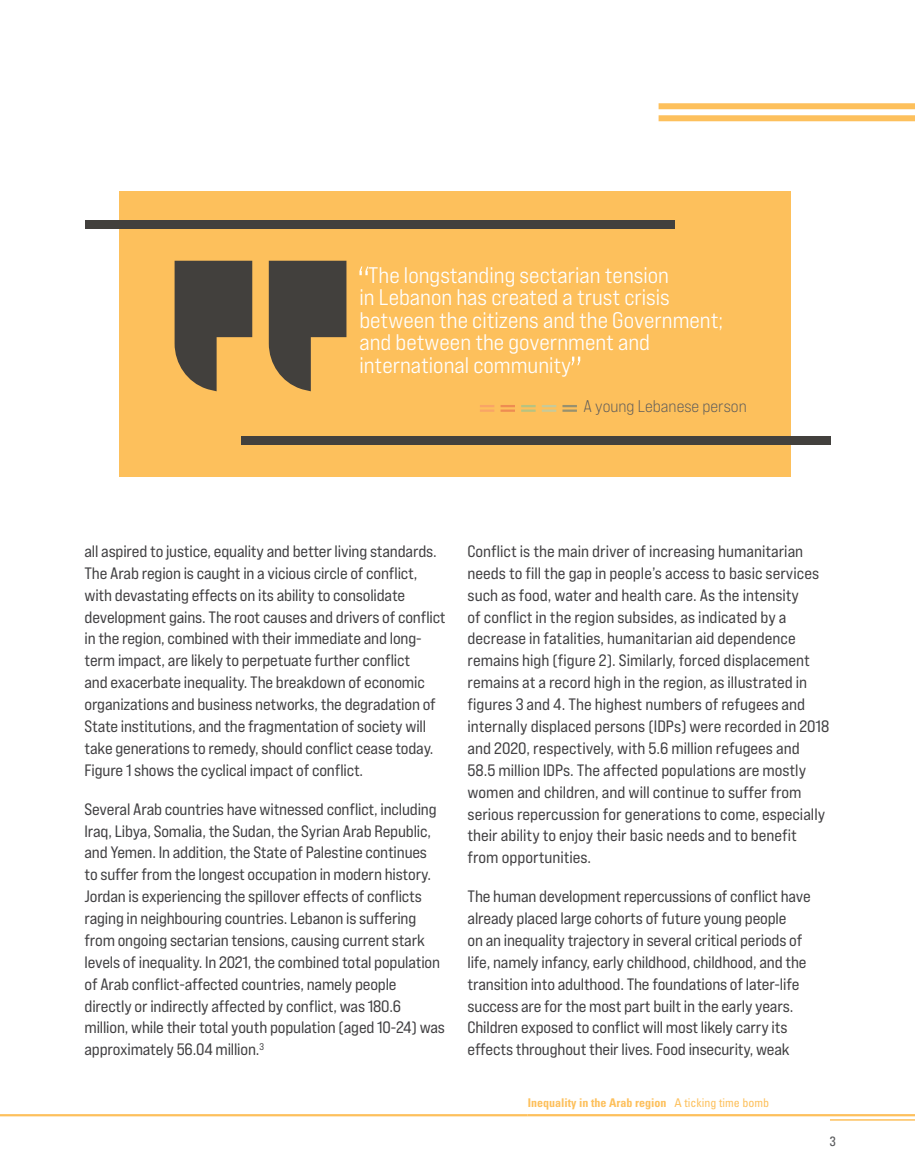
<style>
.page{position:relative;width:915px;height:1166px;background:#fff}
.page>*{position:absolute;margin:0;border:0;box-sizing:border-box;transform-origin:0 0}
.Title-Front-E{font:22.5px/22.5px "Bebas Neue Pro Exp Md";color:#fff}
.Title-Front-E-2{font:16.8px "Bebas Neue Pro Exp Bk";color:#58595b}
.Body-E{font:16.5px/21.9px "Bebas Neue Pro Exp Rg";letter-spacing:-.01em;color:#414042}
.t1{font:condensed 13.5px "Univers LT Std";color:#58595b}
.t2{font:700 condensed 12px "Univers LT Std";color:#fdc05c}
.s1{font-weight:400}
</style>
<div class="page">
<hr style="left:527px;top:1113px;width:387px;height:2px;background:#fdc05c">
<hr style="left:0;top:1113px;width:527px;height:2px;background:#fdc05c">
<hr style="left:829px;top:1118px;width:85px;height:2px;background:#fdc05c">
<div style="left:658px;top:103px;width:256px;height:6px;background:#fdc05c"></div>
<div style="left:658px;top:115px;width:256px;height:6px;background:#fdc05c"></div>
<div style="left:119px;top:191px;width:671px;height:285px;background:#fdc05c"></div>
<svg style="left:174px;top:261px;width:172px;height:130px"></svg>
<div style="left:85px;top:220px;width:589px;height:8px;background:#42403d"></div>
<div style="left:241px;top:436px;width:589px;height:8px;background:#42403d"></div>
<svg style="left:359px;top:266px;width:9px;height:9px"></svg>
<svg style="left:571px;top:356px;width:9px;height:9px"></svg>
<svg style="left:542px;top:405px;width:14px;height:6px"></svg>
<svg style="left:562px;top:405px;width:14px;height:6px"></svg>
<svg style="left:500px;top:405px;width:15px;height:6px"></svg>
<svg style="left:521px;top:405px;width:14px;height:6px"></svg>
<svg style="left:480px;top:405px;width:14px;height:6px"></svg>
<p class="Title-Front-E" style="left:359px;top:263px;width:365px;text-indent:9px">The longstanding sectarian tension<br>in Lebanon has created a trust crisis between the citizens and the Government; and between the government and international community</p>
<p class="Title-Front-E-2" style="left:583px;top:395px;width:164px">A young Lebanese person</p>
<p class="Body-E" style="left:84px;top:540px;width:362px">all aspired to justice, equality and better living standards.<br>The Arab region is caught in a vicious circle of conflict, with devastating effects on its ability to consolidate development gains. The root causes and drivers of conflict in the region, combined with their immediate and long&shy;term impact, are likely to perpetuate further conflict<br>and exacerbate inequality. The breakdown of economic organizations and business networks, the degradation of State institutions, and the fragmentation of society will take generations to remedy, should conflict cease today.<br>Figure 1 shows the cyclical impact of conflict.</p>
<p class="Body-E" style="left:84px;top:797px;width:362px">Several Arab countries have witnessed conflict, including Iraq, Libya, Somalia, the Sudan, the Syrian Arab Republic, and Yemen. In addition, the State of Palestine continues<br>to suffer from the longest occupation in modern history.<br>Jordan is experiencing the spillover effects of conflicts raging in neighbouring countries. Lebanon is suffering from ongoing sectarian tensions, causing current stark levels of inequality. In 2021, the combined total population of Arab conflict-affected countries, namely people directly or indirectly affected by conflict, was 180.6 million, while their total youth population (aged 10-24) was approximately 56.04 million.<sup>3</sup></p>
<p class="Body-E" style="left:467px;top:540px;width:363px">Conflict is the main driver of increasing humanitarian needs to fill the gap in people’s access to basic services such as food, water and health care. As the intensity<br>of conflict in the region subsides, as indicated by a decrease in fatalities, humanitarian aid dependence remains high (figure 2). Similarly, forced displacement remains at a record high in the region, as illustrated in figures 3 and 4. The highest numbers of refugees and internally displaced persons (IDPs) were recorded in 2018 and 2020, respectively, with 5.6 million refugees and 58.5 million IDPs. The affected populations are mostly women and children, and will continue to suffer from serious repercussion for generations to come, especially their ability to enjoy their basic needs and to benefit from opportunities.</p>
<p class="Body-E" style="left:467px;top:884px;width:344px">The human development repercussions of conflict have already placed large cohorts of future young people<br>on an inequality trajectory in several critical periods of life, namely infancy, early childhood, childhood, and the transition into adulthood. The foundations of later-life success are for the most part built in the early years.<br>Children exposed to conflict will most likely carry its effects throughout their lives. Food insecurity, weak</p>
<p class="t2" style="left:527px;top:1094px;width:243px">Inequality in the Arab region <span class="s1">A ticking time bomb</span></p>
<p class="t1" style="left:829px;top:1132px;width:7px">3</p>
</div>
